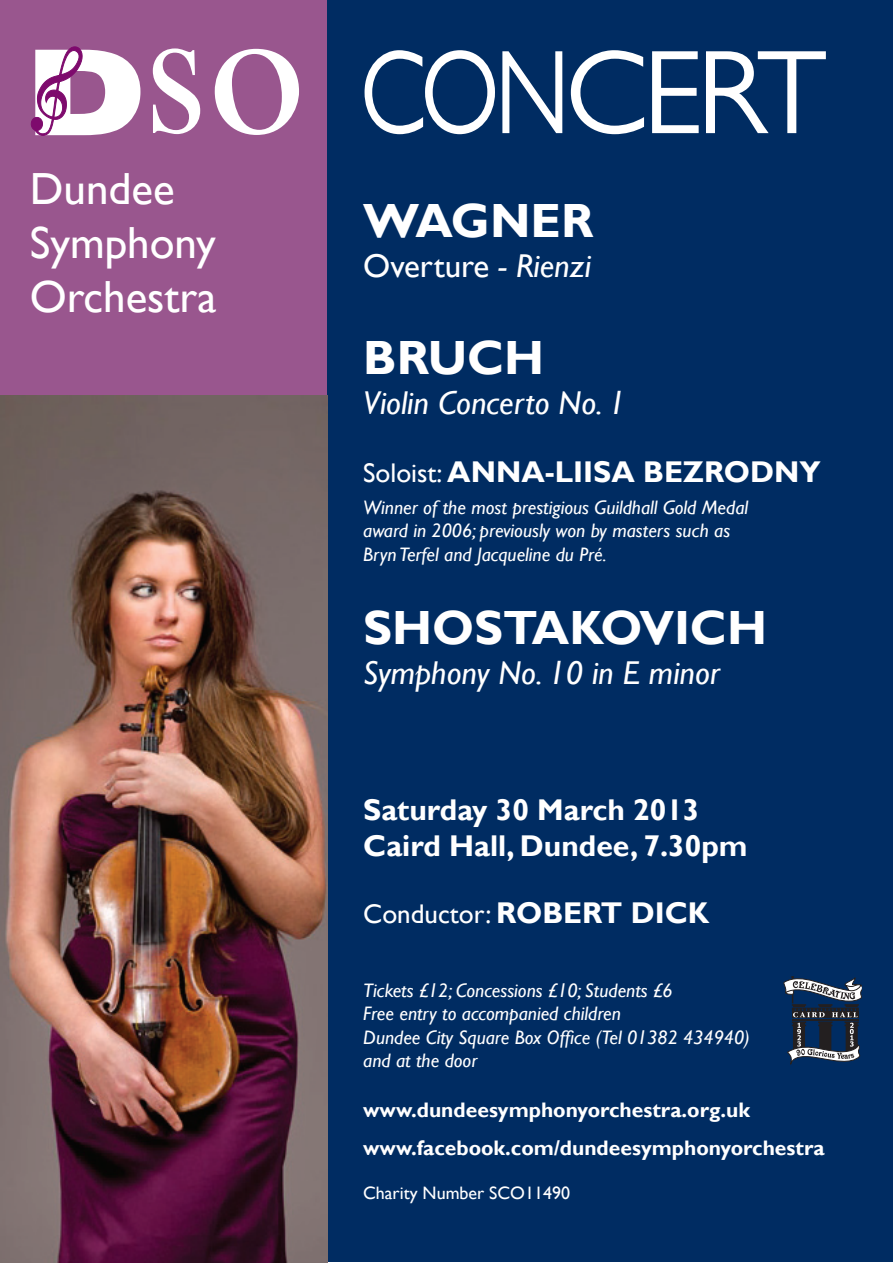
<style>
.page{position:relative;width:893px;height:1263px;background:#fff}
.page>*{position:absolute;margin:0;border:0;box-sizing:border-box;transform-origin:0 0}
.t1{font:120px "Gill Sans";letter-spacing:-.05em;color:#fff;scale:.8 1}
.t2{font:700 48px "Gill Sans";color:#fff}
.t3{font:45px/54px "Gill Sans";color:#fff}
.t4{font:italic 33px "Gill Sans";color:#fff}
.t5{font:33px "Gill Sans";color:#fff}
.t6{font:700 30px/36px "Gill Sans";color:#fff}
.t7{font:27px "Gill Sans";color:#fff}
.t8{font:700 21px/38px "Gill Sans";color:#fff}
.t9{font:italic 19.5px/23.4px "Gill Sans";color:#fff}
.t10{font:18px "Gill Sans";color:#fff}
.s1{font-style:italic}
.s2{font-weight:400;font-size:27px}
.s3{font-weight:700;font-size:30px}
</style>
<div class="page">
<div style="left:0;top:0;width:329px;height:417px;background:#99568e"></div>
<svg style="left:153px;top:48px;width:47px;height:86px"></svg>
<svg style="left:215px;top:49px;width:84px;height:86px"></svg>
<svg style="left:31px;top:47px;width:109px;height:89px"></svg>
<div style="left:327px;top:1px;width:566px;height:1261px;background:#002c62"></div>
<svg style="left:783px;top:976px;width:79px;height:89px"></svg>
<img style="left:0;top:395px;width:327px;height:868px">
<h3 class="t3" style="left:30px;top:163px;width:188px">Dundee<br>Symphony<br>Orchestra</h3>
<h1 class="t1" style="left:360px;top:24px;width:586px">CONCERT</h1>
<h2 class="t2" style="left:363px;top:192px;width:232px">WAGNER</h2>
<h3 class="t5" style="left:363px;top:247px;width:229px">Overture <span class="s1">- Rienzi</span></h3>
<h2 class="t2" style="left:363px;top:329px;width:183px">BRUCH</h2>
<h3 class="t4" style="left:363px;top:383px;width:264px">Violin Concerto No. 1</h3>
<h3 class="t6" style="left:363px;top:455px;width:459px"><span class="s2">Soloist:</span> ANNA-LIISA BEZRODNY</h3>
<p class="t9" style="left:363px;top:496px;width:386px">Winner of the most prestigious Guildhall Gold Medal award in 2006; previously won by masters such as<br>Bryn Terfel and Jacqueline du Pré.</p>
<h2 class="t2" style="left:363px;top:599px;width:405px">SHOSTAKOVICH</h2>
<h3 class="t4" style="left:363px;top:653px;width:358px">Symphony No. 10 in E minor</h3>
<h3 class="t6" style="left:363px;top:793px;width:386px">Saturday 30 March 2013<br>Caird Hall, Dundee, 7.30pm</h3>
<h3 class="t7" style="left:363px;top:898px;width:348px">Conductor: <span class="s3">ROBERT DICK</span></h3>
<p class="t9" style="left:363px;top:979px;width:388px">Tickets £12; Concessions £10; Students £6<br>Free entry to accompanied children<br>Dundee City Square Box Office (Tel 01382 434940) and at the door</p>
<p class="t8" style="left:363px;top:1092px;width:463px">www.dundeesymphonyorchestra.org.uk www.facebook.com/dundeesymphonyorchestra</p>
<p class="t10" style="left:363px;top:1182px;width:208px">Charity Number SCO11490</p>
</div>
